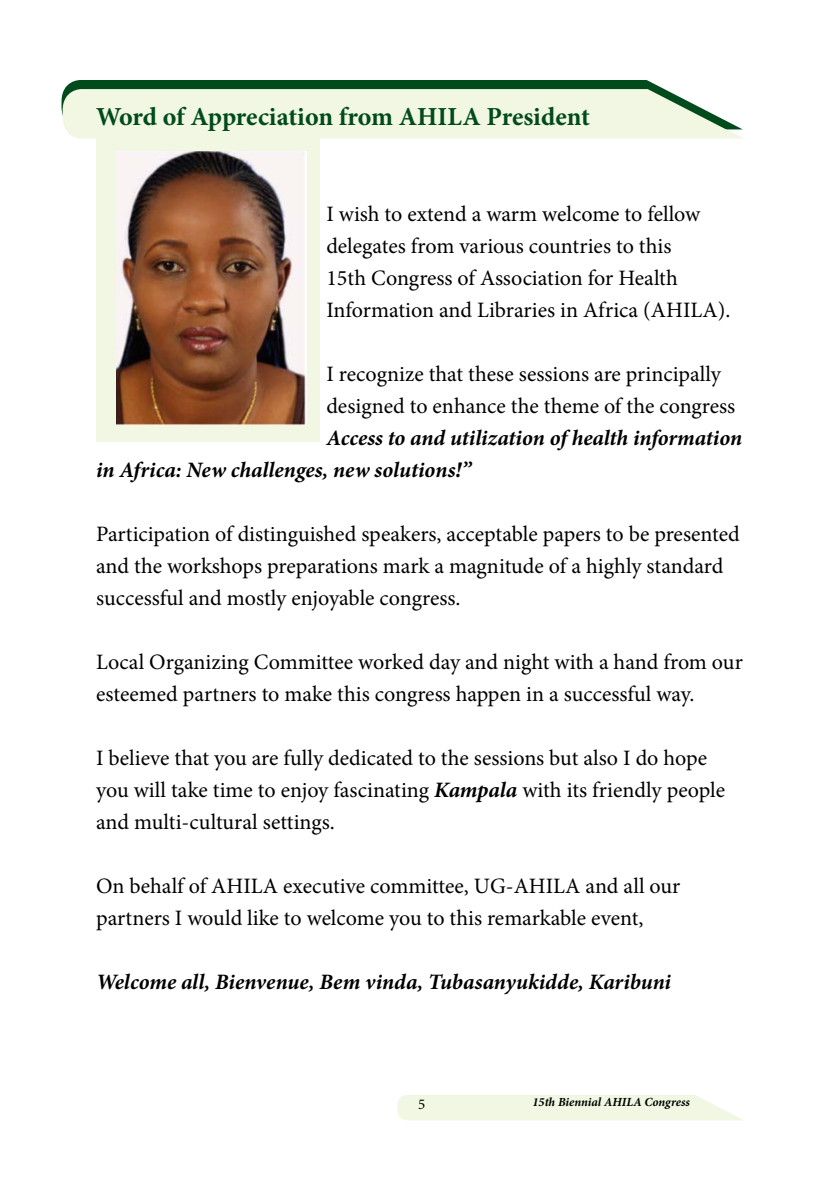
<style>
.page{position:relative;width:840px;height:1191px;background:#fff}
.page>*{position:absolute;margin:0;border:0;box-sizing:border-box;transform-origin:0 0}
.t1{font:700 26px "Minion Pro";letter-spacing:-.005em;color:#004b1c}
.t2{font:22px/32px "Minion Pro";color:#000}
.t3{font:italic 700 22px/32px "Minion Pro";letter-spacing:-.005em;color:#000}
.t4{font:14.8px "Minion Pro";color:#000}
.t5{font:italic 700 12.4px "Minion Pro";color:#000}
.s1{font-weight:700;font-style:italic}
</style>
<div class="page">
<svg style="left:397px;top:1095px;width:346px;height:25px"></svg>
<svg style="left:61px;top:80px;width:682px;height:58px"></svg>
<div style="left:96px;top:138px;width:223px;height:303px;background:#f1f7e2"></div>
<img style="left:116px;top:152px;width:190px;height:272px">
<p class="t1" style="left:96px;top:98px;width:495px">Word of Appreciation from AHILA President</p>
<p class="t2" style="left:326px;top:198px;width:405px">I wish to extend a warm welcome to fellow delegates from various countries to this<br>15th Congress of Association for Health Information and Libraries in Africa (AHILA).</p>
<p class="t2" style="left:326px;top:358px;width:410px">I recognize that these sessions are principally designed to enhance the theme of the congress</p>
<p class="t3" style="left:96px;top:422px;width:647px;text-indent:230px">Access to and utilization of health information in Africa: New challenges, new solutions!”</p>
<p class="t2" style="left:96px;top:518px;width:645px">Participation of distinguished speakers, acceptable papers to be presented and the workshops preparations mark a magnitude of a highly standard successful and mostly enjoyable congress.</p>
<p class="t2" style="left:96px;top:646px;width:648px">Local Organizing Committee worked day and night with a hand from our esteemed partners to make this congress happen in a successful way.</p>
<p class="t2" style="left:96px;top:742px;width:630px">I believe that you are fully dedicated to the sessions but also I do hope you will take time to enjoy fascinating <span class="s1">Kampala</span> with its friendly people and multi-cultural settings.</p>
<p class="t2" style="left:96px;top:870px;width:585px">On behalf of AHILA executive committee, UG-AHILA and all our partners I would like to welcome you to this remarkable event,</p>
<p class="t3" style="left:96px;top:966px;width:576px">Welcome all, Bienvenue, Bem vinda, Tubasanyukidde, Karibuni</p>
<p class="t4" style="left:418px;top:1094px;width:9px">5</p>
<p class="t5" style="left:532px;top:1093px;width:159px">15th Biennial AHILA Congress</p>
</div>
